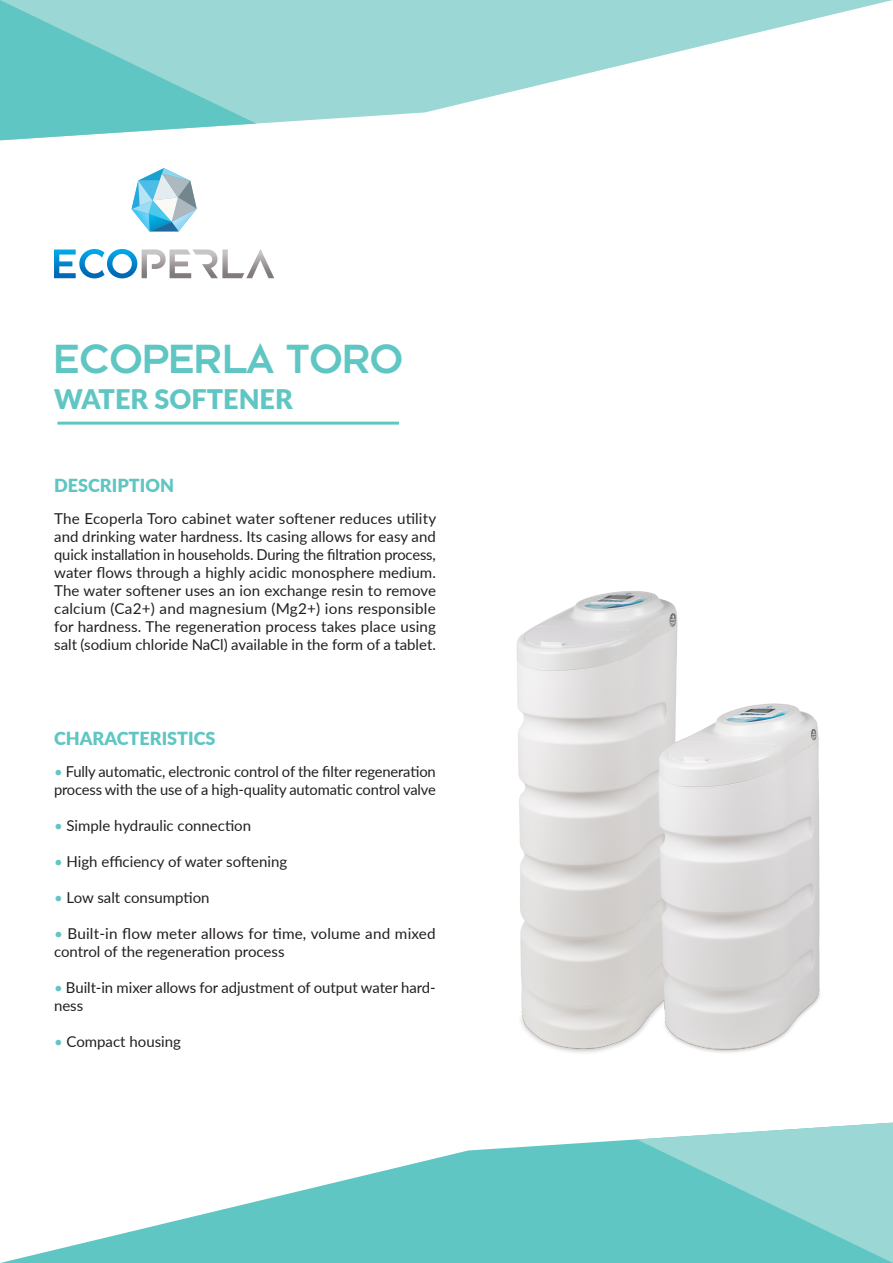
<style>
.page{position:relative;width:893px;height:1263px;background:#fff}
.page>*{position:absolute;margin:0;border:0;box-sizing:border-box;transform-origin:0 0}
.t1{font:45px "Dessau Pro Zukunft";color:#60c6c3}
.t2{font:900 27px "Lato";color:#60c6c3}
.t3{font:900 18px "Lato";color:#60c6c3}
.t4{font:15px/18px "Lato";letter-spacing:-.005em;color:#231f20}
.s1{color:#60c6c3}
</style>
<div class="page">
<hr style="left:57px;top:422px;width:342px;height:3px;background:#60c6c3">
<svg style="left:132px;top:168px;width:65px;height:63px"></svg>
<svg style="left:54px;top:249px;width:220px;height:29px"></svg>
<img style="left:516px;top:591px;width:304px;height:462px">
<svg style="left:256px;top:0;width:637px;height:124px;fill:#9bd7d4"></svg>
<svg style="left:0;top:0;width:256px;height:140px;background:#82d0cd"></svg>
<svg style="left:0;top:1139px;width:637px;height:124px;fill:#60c6c3"></svg>
<svg style="left:637px;top:1123px;width:256px;height:140px;background:#85d1ce"></svg>
<p class="t1" style="left:54px;top:335px;width:351px">ECOPERLA TORO</p>
<p class="t2" style="left:54px;top:379px;width:240px">WATER SOFTENER</p>
<p class="t3" style="left:54px;top:472px;width:121px">DESCRIPTION</p>
<p class="t4" style="left:54px;top:509px;width:383px;text-align:justify">The Ecoperla Toro cabinet water softener reduces utility and drinking water hardness. Its casing allows for easy and quick installation in households. During the filtration process, water flows through a highly acidic monosphere medium.<br>The water softener uses an ion exchange resin to remove calcium (Ca2+) and magnesium (Mg2+) ions responsible for hardness. The regeneration process takes place using salt (sodium chloride NaCl) available in the form of a tablet.</p>
<p class="t3" style="left:54px;top:725px;width:163px">CHARACTERISTICS</p>
<p class="t4" style="left:54px;top:762px;width:383px"><span class="s1">•</span> Fully automatic, electronic control of the filter regeneration process with the use of a high-quality automatic control valve</p>
<p class="t4" style="left:54px;top:816px;width:199px"><span class="s1">•</span> Simple hydraulic connection</p>
<p class="t4" style="left:54px;top:852px;width:235px"><span class="s1">•</span> High efficiency of water softening</p>
<p class="t4" style="left:54px;top:888px;width:157px"><span class="s1">•</span> Low salt consumption</p>
<p class="t4" style="left:54px;top:924px;width:383px"><span class="s1">•</span> Built-in flow meter allows for time, volume and mixed control of the regeneration process</p>
<p class="t4" style="left:54px;top:978px;width:383px"><span class="s1">•</span> Built-in mixer allows for adjustment of output water hard&shy;ness</p>
<p class="t4" style="left:54px;top:1032px;width:128px"><span class="s1">•</span> Compact housing</p>
</div>
